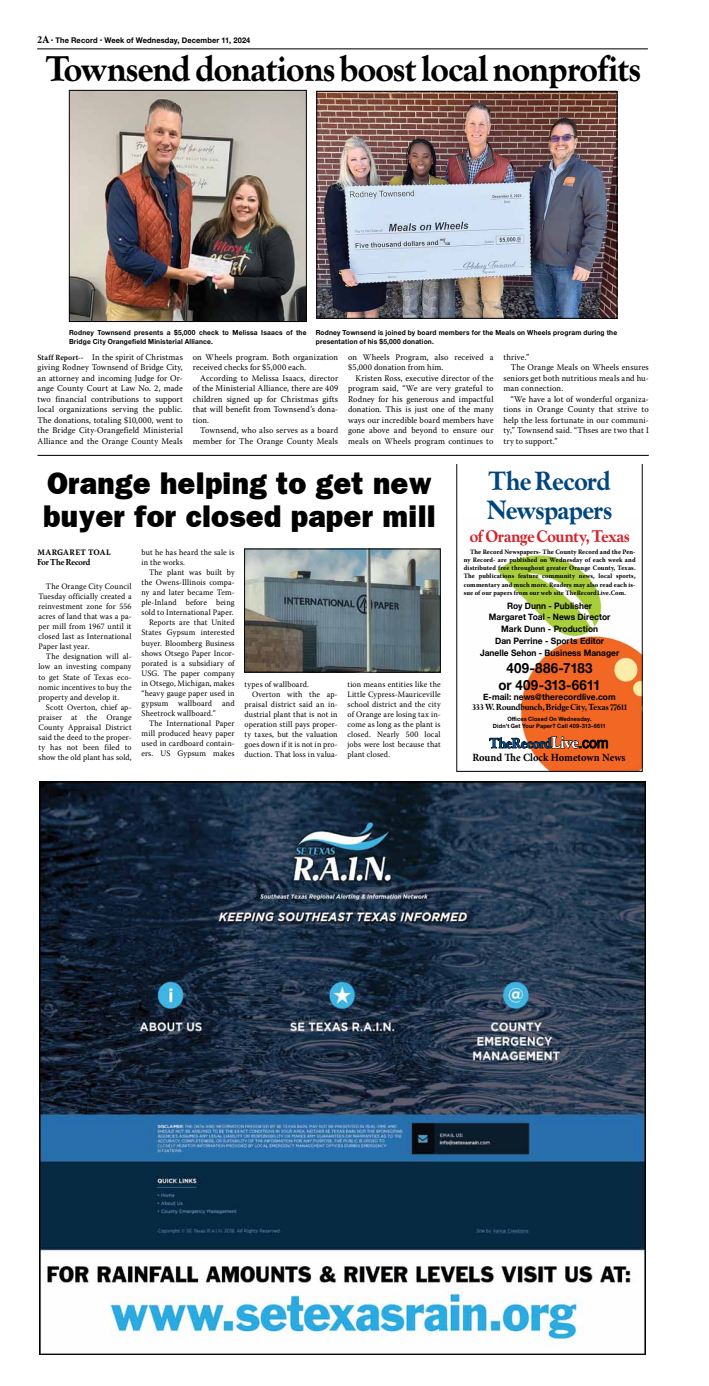
<style>
.page{position:relative;width:709px;height:1386px;background:#fff}
.page>*{position:absolute;margin:0;border:0;box-sizing:border-box;transform-origin:0 0}
.t1{font:35.79px "Goudy Old Style SHOP X Bol";color:#000;scale:.95 1}
.t2{font:800 31.41px/33.2px "Franklin Gothic";letter-spacing:.01em;color:#000;scale:.95 1}
.t3{font:26.51px/28.8px "Goudy Old Style SHOP X Bol";letter-spacing:-.01em;color:#00467e;scale:.95 1}
.t4{font:16.97px "Goudy Old Style SHOP X Bol";letter-spacing:-.005em;color:#d2232a;scale:.95 1}
.t5{font:700 14px/16.2px "Helvetica Neue";letter-spacing:.02em;color:#000;text-align:center;scale:.95 1}
.t6{font:14px "Goudy Old Style SHOP X Bol";letter-spacing:-.005em;color:#00467e;scale:.95 1}
.t7{font:700 11.03px "Minion Pro";letter-spacing:-.005em;color:#000;scale:.95 1}
.t8{font:700 8.84px/11.8px "Helvetica Neue";letter-spacing:.005em;color:#000;text-align:center;scale:.95 1}
.t9{font:8.84px "Goudy Old Style SHOP X Bol";color:#000;scale:.95 1}
.t10{font:8.75px/10.5px "Warnock Pro";letter-spacing:.015em;color:#000;text-align:justify;scale:.95 1}
.t11{font:8.75px "Goudy Old Style SHOP X Bol";color:#000;scale:.95 1}
.t12{font:8.31px/10.1px "Warnock Pro";letter-spacing:.015em;color:#000;text-align:justify;scale:.95 1}
.t13{font:8.31px "Warnock Pro Bold Capt";letter-spacing:.03em;color:#000;scale:.95 1}
.t14{font:700 7.88px "Helvetica Neue";letter-spacing:.015em;color:#000;scale:.95 1}
.t15{font:700 7px/8.8px "Helvetica Neue";letter-spacing:.03em;color:#000;scale:.95 1}
.t16{font:700 6.65px/8.1px "Warnock Pro";letter-spacing:.015em;color:#000;text-align:justify;scale:.95 1}
.t17{font:700 5.86px/7.4px "Helvetica Neue";letter-spacing:.025em;color:#000;text-align:center;scale:.95 1}
.s1{font-family:"Goudy Old Style SHOP X Bol";font-weight:400;font-size:10.5px}
.s2{font-weight:600;font-size:7.88px}
.s3{font-size:16.19px;color:#fff}
.s4{font-family:"Arial";font-size:14.79px;color:#000}
</style>
<div class="page">
<img style="left:71px;top:92px;width:233px;height:228px">
<div style="left:69px;top:90px;width:237px;height:232px;border:1px solid #000"></div>
<img style="left:318px;top:93px;width:297px;height:224px">
<div style="left:316px;top:91px;width:301px;height:228px;border:1px solid #000"></div>
<img style="left:246px;top:551px;width:192px;height:119px">
<div style="left:244px;top:549px;width:196px;height:123px;border:1px solid #000"></div>
<hr style="left:37px;top:49px;width:611px;height:1px;background:#000">
<hr style="left:38px;top:455px;width:611px;height:1px;background:#000">
<img style="left:40px;top:781px;width:605px;height:573px">
<svg style="left:456px;top:465px;width:186px;height:307px"></svg>
<svg style="left:489px;top:736px;width:119px;height:13px;background:#93593e"></svg>
<p class="t14" style="left:38px;top:34px;width:226px"><span class="s1">2A</span> • The Record • Week of Wednesday, December 11, 2024</p>
<h1 class="t1" style="left:46px;top:49px;width:627px">Townsend donations boost local nonprofits</h1>
<p class="t15" style="left:69px;top:328px;width:251px">Rodney Townsend presents a $5,000 check to Melissa Isaacs of the<br>Bridge City Orangefield Ministerial Alliance.</p>
<p class="t15" style="left:316px;top:328px;width:319px">Rodney Townsend is joined by board members for the Meals on Wheels program during the presentation of his $5,000 donation.</p>
<p class="t10" style="left:37px;top:352px;width:154px"><span class="s2">Staff Report--</span> In the spirit of Christmas giving Rodney Townsend of Bridge City, an attorney and incoming Judge for Or&shy;ange County Court at Law No. 2, made two financial contributions to support local organizations serving the public.<br>The donations, totaling $10,000, went to the Bridge City-Orangefield Ministerial Alliance and the Orange County Meals</p>
<p class="t10" style="left:193px;top:352px;width:154px">on Wheels program. Both organization received checks for $5,000 each.</p>
<p class="t10" style="left:193px;top:372px;width:154px;text-indent:7px">According to Melissa Isaacs, director of the Ministerial Alliance, there are 409 children signed up for Christmas gifts that will benefit from Townsend’s dona&shy;tion.</p>
<p class="t10" style="left:193px;top:425px;width:154px;text-align:right">Townsend, who also serves as a board member for The Orange County Meals</p>
<p class="t10" style="left:348px;top:352px;width:154px">on Wheels Program, also received a $5,000 donation from him.</p>
<p class="t10" style="left:348px;top:372px;width:155px;text-indent:7px">Kristen Ross, executive director of the program said, “We are very grateful to Rodney for his generous and impactful donation. This is just one of the many ways our incredible board members have gone above and beyond to ensure our meals on Wheels program continues to</p>
<p class="t10" style="left:503px;top:352px;width:29px">thrive.”</p>
<p class="t10" style="left:511px;top:362px;width:147px">The Orange Meals on Wheels ensures</p>
<p class="t10" style="left:503px;top:372px;width:154px">seniors get both nutritious meals and hu-</p>
<p class="t10" style="left:503px;top:383px;width:64px">man connection.</p>
<p class="t10" style="left:511px;top:393px;width:147px">“We have a lot of wonderful organiza-</p>
<p class="t10" style="left:503px;top:404px;width:154px">tions in Orange County that strive to</p>
<p class="t10" style="left:503px;top:414px;width:154px">help the less fortunate in our communi-</p>
<p class="t10" style="left:503px;top:425px;width:154px">ty,” Townsend said. “Thses are two that I</p>
<p class="t10" style="left:503px;top:435px;width:58px">try to support.”</p>
<h2 class="t2" style="left:43px;top:466px;width:415px">Orange helping to get new buyer for closed paper mill</h2>
<p class="t13" style="left:38px;top:547px;width:79px">MARGARET TOAL</p>
<p class="t11" style="left:37px;top:557px;width:57px">For The Record</p>
<p class="t12" style="left:39px;top:581px;width:99px;text-indent:7px">The Orange City Council Tuesday officially created a reinvestment zone for 556 acres of land that was a pa&shy;per mill from 1967 until it closed last as International Paper last year.</p>
<p class="t12" style="left:39px;top:652px;width:99px;text-indent:7px">The designation will al&shy;low an investing company to get State of Texas eco&shy;nomic incentives to buy the property and develop it.</p>
<p class="t12" style="left:39px;top:702px;width:99px;text-indent:7px">Scott Overton, chief ap&shy;praiser at the Orange County Appraisal District said the deed to the proper&shy;ty has not been filed to show the old plant has sold,</p>
<p class="t12" style="left:142px;top:547px;width:99px">but he has heard the sale is in the works.</p>
<p class="t12" style="left:149px;top:567px;width:92px">The plant was built by</p>
<p class="t12" style="left:142px;top:577px;width:99px">the Owens-Illinois compa-</p>
<p class="t12" style="left:142px;top:587px;width:99px">ny and later became Tem-</p>
<p class="t12" style="left:142px;top:597px;width:99px">ple-Inland before being</p>
<p class="t12" style="left:142px;top:608px;width:98px">sold to International Paper.</p>
<p class="t12" style="left:149px;top:618px;width:92px">Reports are that United</p>
<p class="t12" style="left:142px;top:628px;width:99px">States Gypsum interested</p>
<p class="t12" style="left:142px;top:638px;width:99px">buyer. Bloomberg Business</p>
<p class="t12" style="left:142px;top:648px;width:99px">shows Otsego Paper Incor-</p>
<p class="t12" style="left:142px;top:658px;width:99px">porated is a subsidiary of</p>
<p class="t12" style="left:142px;top:668px;width:99px">USG. The paper company</p>
<p class="t12" style="left:142px;top:678px;width:99px">in Otsego, Michigan, makes</p>
<p class="t12" style="left:142px;top:688px;width:99px">“heavy gauge paper used in</p>
<p class="t12" style="left:142px;top:698px;width:99px">gypsum wallboard and</p>
<p class="t12" style="left:142px;top:708px;width:80px">Sheetrock wallboard.”</p>
<p class="t12" style="left:149px;top:718px;width:92px">The International Paper</p>
<p class="t12" style="left:142px;top:728px;width:99px">mill produced heavy paper</p>
<p class="t12" style="left:142px;top:738px;width:99px">used in cardboard contain-</p>
<p class="t12" style="left:142px;top:748px;width:99px">ers. US Gypsum makes</p>
<p class="t12" style="left:244px;top:679px;width:69px">types of wallboard.</p>
<p class="t12" style="left:252px;top:689px;width:92px">Overton with the ap-</p>
<p class="t12" style="left:244px;top:699px;width:99px">praisal district said an in-</p>
<p class="t12" style="left:244px;top:709px;width:99px">dustrial plant that is not in</p>
<p class="t12" style="left:244px;top:719px;width:99px">operation still pays proper-</p>
<p class="t12" style="left:244px;top:729px;width:99px">ty taxes, but the valuation</p>
<p class="t12" style="left:244px;top:739px;width:99px">goes down if it is not in pro-</p>
<p class="t12" style="left:244px;top:749px;width:99px">duction. That loss in valua-</p>
<p class="t12" style="left:347px;top:679px;width:99px">tion means entities like the Little Cypress-Mauriceville school district and the city of Orange are losing tax in&shy;come as long as the plant is closed. Nearly 500 local jobs were lost because that plant closed.</p>
<h3 class="t3" style="left:487px;top:467px;width:133px">The Record<br>Newspapers</h3>
<p class="t16" style="left:464px;top:548px;width:182px;text-indent:6px">The Record Newspapers- The County Record and the Pen&shy;ny Record- are published on Wednesday of each week and distributed free throughout greater Orange County, Texas.<br>The publications feature community news, local sports, commentary and much more. Readers may also read each is&shy;sue of our papers from our web site TheRecordLive.Com.</p>
<h3 class="t4" style="left:470px;top:527px;width:170px">of Orange County, Texas</h3>
<p class="t8" style="left:480px;top:600px;width:148px">Roy Dunn - Publisher<br>Margaret Toal - News Director<br>Mark Dunn - Production<br>Dan Perrine - Sports Editor<br>Janelle Sehon - Business Manager</p>
<h3 class="t5" style="left:498px;top:661px;width:109px">409-886-7183 or 409-313-6611</h3>
<p class="t8" style="left:483px;top:691px;width:141px">E-mail: news@therecordlive.com</p>
<p class="t9" style="left:472px;top:702px;width:164px">333 W. Roundbunch, Bridge City, Texas 77611</p>
<p class="t17" style="left:493px;top:715px;width:121px">Offices Closed On Wednesday.<br>Didn’t Get Your Paper? Call 409-313-6611</p>
<h3 class="t6" style="left:489px;top:736px;width:127px">TheRecord<span class="s3">Live</span><span class="s4">.com</span></h3>
<h3 class="t7" style="left:472px;top:749px;width:163px">Round The Clock Hometown News</h3>
</div>
